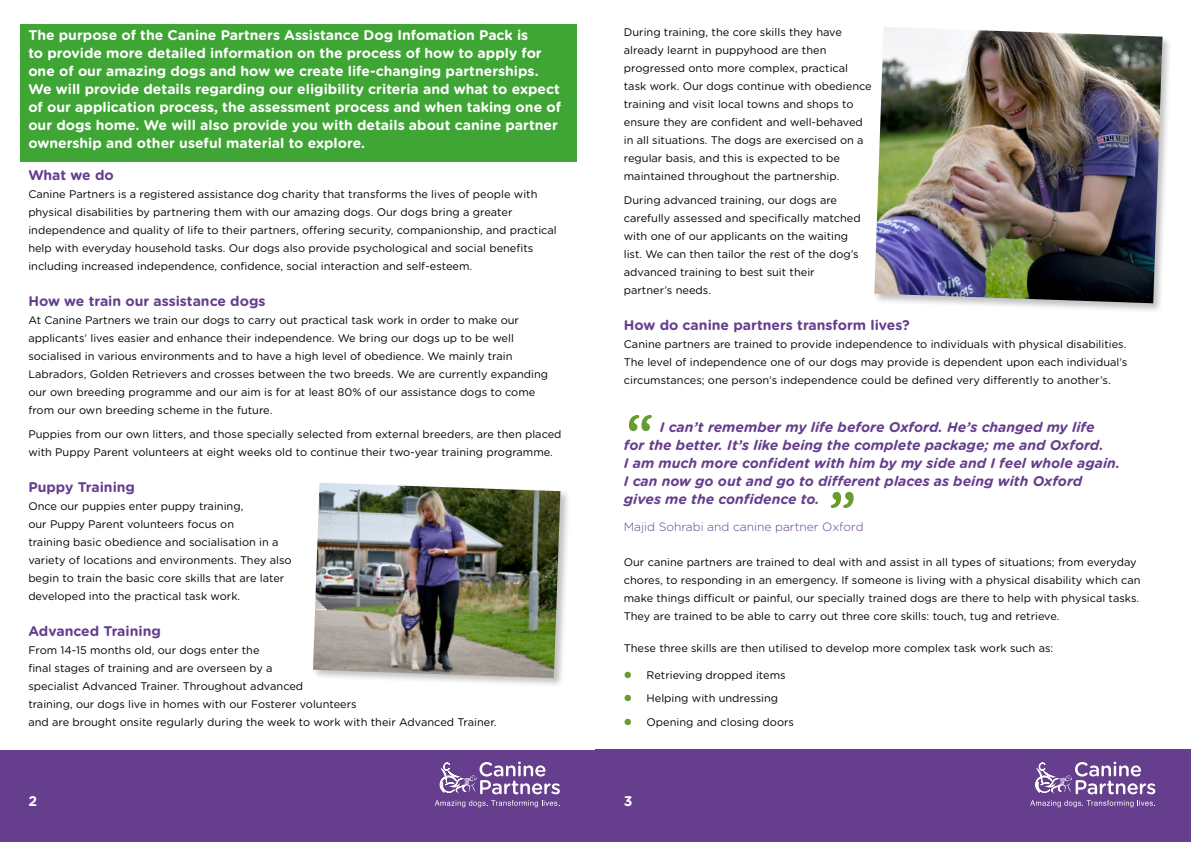
<style>
.page{position:relative;width:1191px;height:842px;background:#fff}
.page>*{position:absolute;margin:0;border:0;box-sizing:border-box;transform-origin:0 0}
.t1{font:700 14px/18px "Gotham Rounded";color:#fff}
.t2{font:italic 700 14px/18px "Gotham Rounded";color:#653e8d}
.t3{font:700 14px "Gotham Rounded";color:#653e8d}
.t4{font:300 12px "Gotham Rounded";color:#653e8d}
.t5{font:11px/18px "Gotham Rounded";color:#000}
.s1{color:#669c30}
</style>
<div class="page">
<div style="left:0;top:750px;width:595px;height:92px;background:#653e8d"></div>
<div style="left:595px;top:750px;width:596px;height:92px;background:#653e8d"></div>
<svg style="left:434px;top:761px;width:126px;height:47px"></svg>
<svg style="left:1030px;top:761px;width:125px;height:47px"></svg>
<div style="left:20px;top:24px;width:556px;height:138px;background:#3fa535"></div>
<svg style="left:629px;top:415px;width:23px;height:16px"></svg>
<svg style="left:830px;top:492px;width:23px;height:16px"></svg>
<div style="left:872px;top:25px;width:300px;height:289px;background:#000;opacity:.25"></div>
<img style="left:874px;top:27px;width:288px;height:276px">
<div style="left:311px;top:481px;width:259px;height:207px;background:#000;opacity:.25"></div>
<img style="left:313px;top:483px;width:247px;height:195px">
<p class="t1" style="left:28px;top:25px;width:534px">The purpose of the Canine Partners Assistance Dog Infomation Pack is<br>to provide more detailed information on the process of how to apply for one of our amazing dogs and how we create life-changing partnerships.<br>We will provide details regarding our eligibility criteria and what to expect of our application process, the assessment process and when taking one of our dogs home. We will also provide you with details about canine partner ownership and other useful material to explore.</p>
<p class="t3" style="left:28px;top:165px;width:87px">What we do</p>
<p class="t5" style="left:28px;top:185px;width:530px">Canine Partners is a registered assistance dog charity that transforms the lives of people with physical disabilities by partnering them with our amazing dogs. Our dogs bring a greater independence and quality of life to their partners, offering security, companionship, and practical help with everyday household tasks. Our dogs also provide psychological and social benefits including increased independence, confidence, social interaction and self-esteem.</p>
<p class="t3" style="left:28px;top:291px;width:239px">How we train our assistance dogs</p>
<p class="t5" style="left:28px;top:311px;width:521px">At Canine Partners we train our dogs to carry out practical task work in order to make our applicants’ lives easier and enhance their independence. We bring our dogs up to be well socialised in various environments and to have a high level of obedience. We mainly train Labradors, Golden Retrievers and crosses between the two breeds. We are currently expanding our own breeding programme and our aim is for at least 80% of our assistance dogs to come from our own breeding scheme in the future.</p>
<p class="t5" style="left:28px;top:424px;width:535px">Puppies from our own litters, and those specially selected from external breeders, are then placed with Puppy Parent volunteers at eight weeks old to continue their two-year training programme.</p>
<p class="t3" style="left:28px;top:476px;width:108px">Puppy Training</p>
<p class="t5" style="left:28px;top:496px;width:265px">Once our puppies enter puppy training,<br>our Puppy Parent volunteers focus on<br>training basic obedience and socialisation in a variety of locations and environments. They also begin to train the basic core skills that are later developed into the practical task work.</p>
<p class="t3" style="left:28px;top:620px;width:134px">Advanced Training</p>
<p class="t5" style="left:28px;top:640px;width:470px">From 14-15 months old, our dogs enter the<br>final stages of training and are overseen by a<br>specialist Advanced Trainer. Throughout advanced<br>training, our dogs live in homes with our Fosterer volunteers<br>and are brought onsite regularly during the week to work with their Advanced Trainer.</p>
<p class="t5" style="left:624px;top:23px;width:249px">During training, the core skills they have already learnt in puppyhood are then progressed onto more complex, practical task work. Our dogs continue with obedience training and visit local towns and shops to ensure they are confident and well-behaved in all situations. The dogs are exercised on a regular basis, and this is expected to be maintained throughout the partnership.</p>
<p class="t5" style="left:624px;top:191px;width:238px">During advanced training, our dogs are carefully assessed and specifically matched with one of our applicants on the waiting list. We can then tailor the rest of the dog’s advanced training to best suit their partner’s needs.</p>
<p class="t3" style="left:624px;top:315px;width:287px">How do canine partners transform lives?</p>
<p class="t5" style="left:624px;top:335px;width:505px;text-align:justify">Canine partners are trained to provide independence to individuals with physical disabilities.<br>The level of independence one of our dogs may provide is dependent upon each individual’s circumstances; one person’s independence could be defined very differently to another’s.</p>
<p class="t2" style="left:624px;top:417px;width:498px;text-indent:36px">I can’t remember my life before Oxford. He’s changed my life<br>for the better. It’s like being the complete package; me and Oxford.<br>I am much more confident with him by my side and I feel whole again.<br>I can now go out and go to different places as being with Oxford gives me the confidence to.</p>
<p class="t4" style="left:624px;top:519px;width:241px">Majid Sohrabi and canine partner Oxford</p>
<p class="t5" style="left:624px;top:552px;width:518px">Our canine partners are trained to deal with and assist in all types of situations; from everyday chores, to responding in an emergency. If someone is living with a physical disability which can make things difficult or painful, our specially trained dogs are there to help with physical tasks.<br>They are trained to be able to carry out three core skills: touch, tug and retrieve.</p>
<p class="t5" style="left:624px;top:639px;width:431px">These three skills are then utilised to develop more complex task work such as:</p>
<p class="t5" style="left:624px;top:665px;width:163px"><span class="s1">●</span> Retrieving dropped items</p>
<p class="t5" style="left:624px;top:689px;width:156px"><span class="s1">●</span> Helping with undressing</p>
<p class="t5" style="left:624px;top:712px;width:172px"><span class="s1">●</span> Opening and closing doors</p>
<p class="t1" style="left:28px;top:791px;width:10px">2</p>
<p class="t1" style="left:624px;top:791px;width:10px">3</p>
</div>
